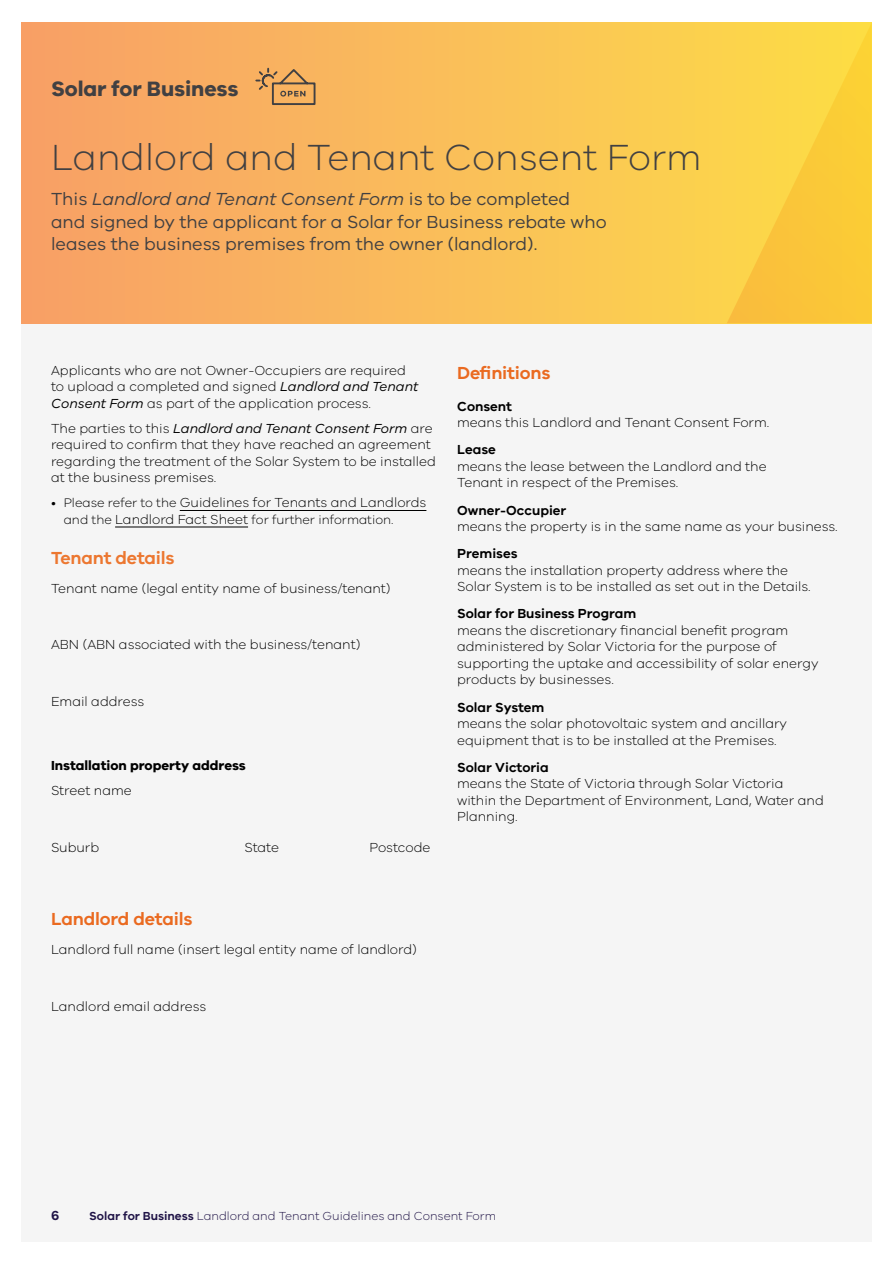
<style>
.page{position:relative;width:893px;height:1263px;background:#fff}
.page>*{position:absolute;margin:0;border:0;box-sizing:border-box;transform-origin:0 0}
.t1{font:300 37.5px "VIC";color:#414042}
.t2{font:300 32.55px "VIC";color:#414042}
.t3{font:700 21.45px "VIC";letter-spacing:-.005em;color:#414042}
.t4{font:18px/22.5px "VIC";color:#414042}
.t5{font:600 18px "VIC";letter-spacing:-.01em;color:#ea6a20}
.t6{font:600 18px "VIC";letter-spacing:-.01em;color:#ec7730}
.t7{font:300 13.5px/16.5px "VIC";color:#000}
.t8{font:600 13.5px "VIC";color:#000}
.t9{font:700 13.5px "VIC";color:#000}
.t10{font:600 13.5px "VIC";color:#201447}
.t11{font:300 12.75px "VIC";color:#000}
.t12{font:300 12px "VIC";color:#201447}
.s1{font-style:italic}
.s2{font-weight:400;font-style:italic}
.s3{font-size:12.75px}
.s4{font-size:13.5px}
.s5{font-weight:600}
</style>
<div class="page">
<div style="left:21px;top:323px;width:851px;height:919px;background:#f5f5f5"></div>
<hr style="left:180px;top:510px;width:246px;height:1px;background:#000">
<hr style="left:115px;top:527px;width:133px;height:1px;background:#000">
<svg style="left:21px;top:23px;width:706px;height:300px;background:#f9b85b"></svg>
<svg style="left:727px;top:23px;width:145px;height:300px;background:#fbcf40"></svg>
<svg style="left:254px;top:67px;width:62px;height:39px;background:#d49b59"></svg>
<h3 class="t3" style="left:51px;top:75px;width:189px">Solar for Business</h3>
<h2 class="t2" style="left:55px;top:125px;width:335px">Landlord and Tenant</h2>
<h1 class="t1" style="left:51px;top:135px;width:652px">Landlord and Tenant Consent Form</h1>
<h3 class="t4" style="left:51px;top:187px;width:557px">This <span class="s1">Landlord and Tenant Consent Form</span> is to be completed and signed by the applicant for a Solar for Business rebate who leases the business premises from the owner (landlord).</h3>
<p class="t7" style="left:51px;top:362px;width:369px">Applicants who are not Owner-Occupiers are required to upload a completed and signed <span class="s2">Landlord and Tenant<br>Consent Form</span> as part of the application process.</p>
<p class="t7" style="left:51px;top:420px;width:386px">The parties to this <span class="s2">Landlord and Tenant Consent Form</span> are required to confirm that they have reached an agreement regarding the treatment of the Solar System to be installed at the business premises.</p>
<p class="t7" style="left:51px;top:494px;width:377px"><span class="s3">• Please refer to the</span> Guidelines for Tenants and Landlords</p>
<p class="t11" style="left:64px;top:512px;width:331px">and the <span class="s4">Landlord Fact Sheet</span> for further information.</p>
<h3 class="t6" style="left:51px;top:546px;width:125px">Tenant details</h3>
<p class="t7" style="left:51px;top:579px;width:341px">Tenant name (legal entity name of business/tenant)</p>
<p class="t7" style="left:51px;top:636px;width:311px">ABN (ABN associated with the business/tenant)</p>
<p class="t7" style="left:51px;top:692px;width:95px">Email address</p>
<p class="t9" style="left:51px;top:757px;width:196px">Installation property address</p>
<p class="t7" style="left:51px;top:782px;width:82px">Street name</p>
<p class="t7" style="left:51px;top:838px;width:50px">Suburb</p>
<p class="t7" style="left:245px;top:838px;width:36px">State</p>
<p class="t7" style="left:369px;top:838px;width:63px">Postcode</p>
<h3 class="t5" style="left:457px;top:362px;width:95px">Definitions</h3>
<p class="t8" style="left:457px;top:398px;width:56px">Consent</p>
<p class="t7" style="left:457px;top:414px;width:314px">means this Landlord and Tenant Consent Form.</p>
<p class="t8" style="left:457px;top:442px;width:40px">Lease</p>
<p class="t7" style="left:457px;top:458px;width:311px">means the lease between the Landlord and the<br>Tenant in respect of the Premises.</p>
<p class="t8" style="left:457px;top:502px;width:111px">Owner-Occupier</p>
<p class="t7" style="left:457px;top:518px;width:382px">means the property is in the same name as your business.</p>
<p class="t8" style="left:457px;top:545px;width:62px">Premises</p>
<p class="t7" style="left:457px;top:561px;width:355px">means the installation property address where the<br>Solar System is to be installed as set out in the Details.</p>
<p class="t8" style="left:457px;top:606px;width:181px">Solar for Business Program</p>
<p class="t7" style="left:457px;top:622px;width:363px">means the discretionary financial benefit program administered by Solar Victoria for the purpose of supporting the uptake and accessibility of solar energy products by businesses.</p>
<p class="t8" style="left:457px;top:699px;width:89px">Solar System</p>
<p class="t7" style="left:457px;top:715px;width:331px">means the solar photovoltaic system and ancillary equipment that is to be installed at the Premises.</p>
<p class="t8" style="left:457px;top:759px;width:93px">Solar Victoria</p>
<p class="t7" style="left:457px;top:775px;width:368px">means the State of Victoria through Solar Victoria within the Department of Environment, Land, Water and<br>Planning.</p>
<h3 class="t5" style="left:51px;top:908px;width:143px">Landlord details</h3>
<p class="t7" style="left:51px;top:941px;width:367px">Landlord full name (insert legal entity name of landlord)</p>
<p class="t7" style="left:51px;top:997px;width:157px">Landlord email address</p>
<p class="t10" style="left:51px;top:1208px;width:10px">6</p>
<p class="t12" style="left:89px;top:1209px;width:408px"><span class="s5">Solar for Business</span> Landlord and Tenant Guidelines and Consent Form</p>
</div>
